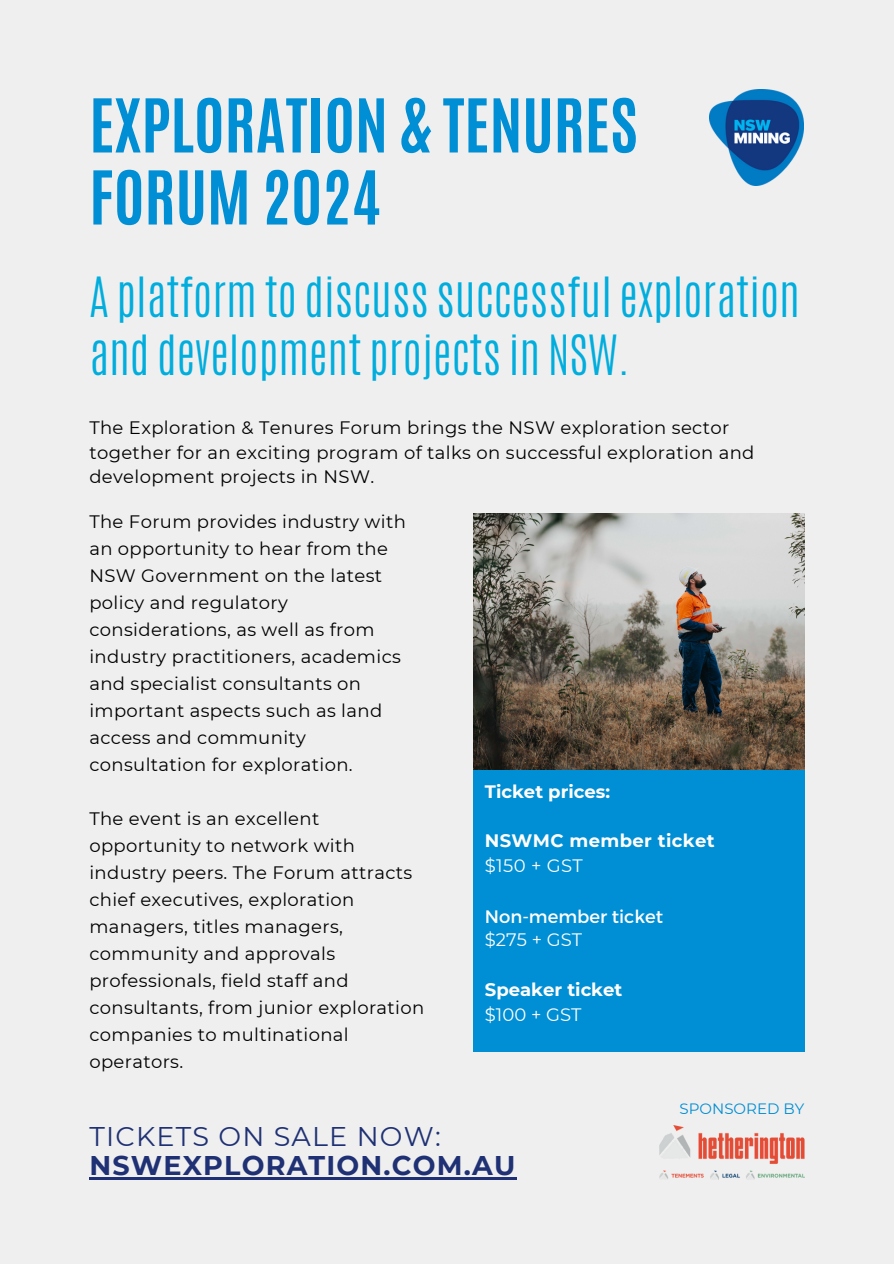
<style>
.page{position:relative;width:894px;height:1264px;background:#fff}
.page>*{position:absolute;margin:0;border:0;box-sizing:border-box;transform-origin:0 0}
.t1{font:700 63px/72px "Antonio";color:#008ed4}
.t2{font:300 46.2px/57.8px "Antonio";color:#00addd}
.t3{font:700 27px/29.2px "Montserrat";letter-spacing:.045em;color:#1f3174}
.t4{font:18px/27px "Montserrat";letter-spacing:.02em;color:#000}
.t5{font:700 18px/24.8px "Montserrat";color:#fff}
.t6{font:700 18px/24.8px "Montserrat";letter-spacing:.02em;color:#fff}
.t7{font:18px/23.7px "Montserrat";color:#fff}
.t8{font:15px "Montserrat";color:#008ed4}
.s1{font-weight:400}
</style>
<div class="page">
<div style="left:0;top:0;width:893px;height:1263px;background:#efefef"></div>
<div style="left:473px;top:769px;width:331px;height:282px;background:#008ed4"></div>
<img style="left:473px;top:513px;width:331px;height:256px">
<img style="left:659px;top:1125px;width:145px;height:54px">
<img style="left:709px;top:89px;width:94px;height:96px">
<hr style="left:89px;top:1177px;width:427px;height:2px;background:#1f3174">
<h5 class="t1" style="left:89px;top:90px;width:549px">EXPLORATION &amp; TENURES<br>FORUM 2024</h5>
<h5 class="t2" style="left:89px;top:269px;width:712px">A platform to discuss successful exploration and development projects in NSW.</h5>
<p class="t4" style="left:89px;top:415px;width:666px;line-height:24.8px">The Exploration &amp; Tenures Forum brings the NSW exploration sector together for an exciting program of talks on successful exploration and development projects in NSW.</p>
<h5 class="t4" style="left:89px;top:508px;width:318px">The Forum provides industry with an opportunity to hear from the<br>NSW Government on the latest policy and regulatory considerations, as well as from industry practitioners, academics and specialist consultants on important aspects such as land access and community consultation for exploration.</h5>
<h5 class="t4" style="left:89px;top:805px;width:336px">The event is an excellent opportunity to network with industry peers. The Forum attracts chief executives, exploration managers, titles managers, community and approvals professionals, field staff and consultants, from junior exploration companies to multinational operators.</h5>
<h1 class="t5" style="left:484px;top:779px;width:127px">Ticket prices:</h1>
<p class="t6" style="left:484px;top:828px;width:231px">NSWMC member ticket <span class="s1">$150 + GST</span></p>
<h2 class="t7" style="left:484px;top:903px;width:179px">Non-member ticket $275 + GST</h2>
<h5 class="t5" style="left:484px;top:977px;width:139px">Speaker ticket <span class="s1">$100 + GST</span></h5>
<p class="t8" style="left:679px;top:1099px;width:126px">SPONSORED BY</p>
<h3 class="t3" style="left:89px;top:1121px;width:427px"><span class="s1">TICKETS ON SALE NOW:<br></span>NSWEXPLORATION.COM.AU</h3>
</div>
